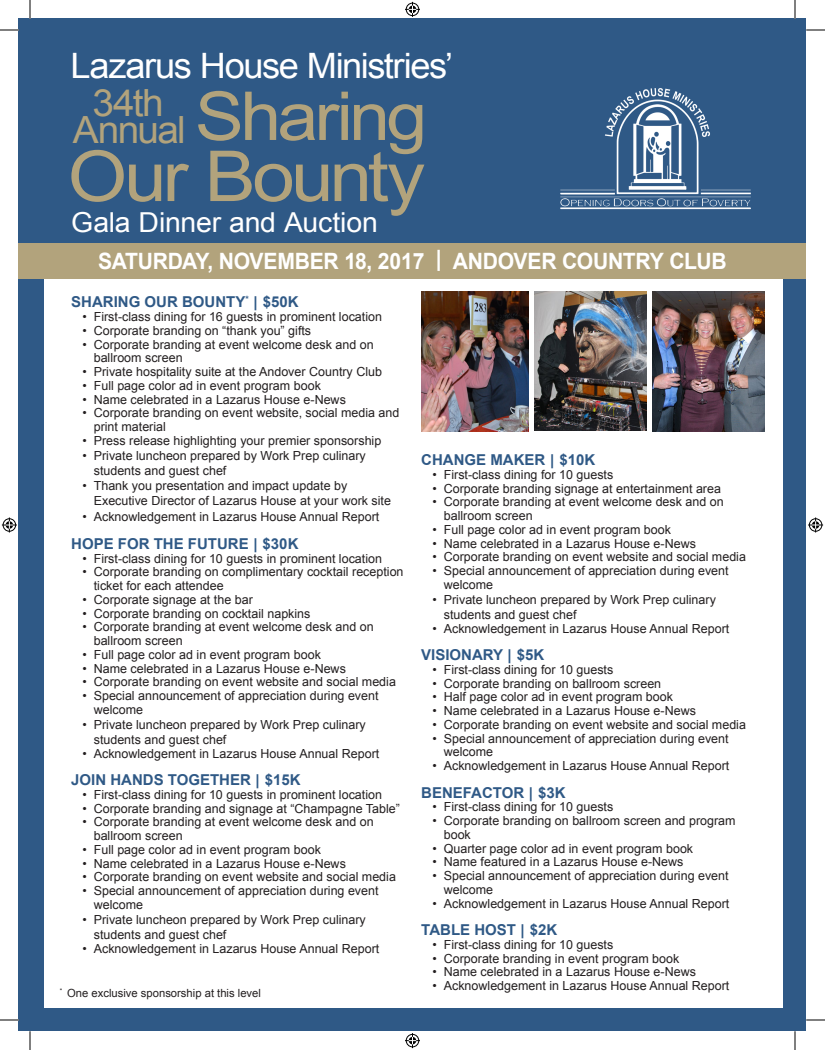
<style>
.page{position:relative;width:825px;height:1050px;background:#fff}
.page>*{position:absolute;margin:0;border:0;box-sizing:border-box;transform-origin:0 0}
.t1{font:70.25px "Arial";letter-spacing:-.05em;color:#b2a37c;scale:1.09 1}
.t2{font:67.5px "Arial";letter-spacing:-.05em;color:#b2a37c;scale:1.09 1}
.t3{font:37.5px "Arial";letter-spacing:-.045em;color:#b2a37c}
.t4{font:35px "Arial";letter-spacing:-.04em;color:#fff}
.t5{font:27.5px "Arial";letter-spacing:-.01em;color:#fff;scale:1.04 1}
.t6{font:700 22.5px "Arial";letter-spacing:-.015em;color:#fff;scale:.94 1}
.t7{font:700 15px "Arial";color:#2f5986}
.t8{font:12.5px/13.8px "Arial";color:#231f20}
.t9{font:11.25px "Arial";color:#231f20}
</style>
<div class="page">
<div style="left:19px;top:19px;width:787px;height:1012px;background:#2f5986"></div>
<div style="left:44px;top:243px;width:739px;height:764px;background:#fff"></div>
<img style="left:421px;top:291px;width:107px;height:140px">
<div style="left:19px;top:243px;width:787px;height:35px;background:#b2a37c"></div>
<img style="left:535px;top:291px;width:112px;height:140px">
<img style="left:653px;top:291px;width:112px;height:140px">
<img style="left:560px;top:88px;width:191px;height:122px">
<svg style="left:0;top:29px;width:19px;height:2px"></svg>
<svg style="left:806px;top:29px;width:19px;height:2px"></svg>
<svg style="left:0;top:1019px;width:19px;height:2px"></svg>
<svg style="left:806px;top:1019px;width:19px;height:2px"></svg>
<svg style="left:29px;top:0;width:2px;height:19px"></svg>
<svg style="left:29px;top:1031px;width:2px;height:19px"></svg>
<svg style="left:794px;top:0;width:2px;height:19px"></svg>
<svg style="left:794px;top:1031px;width:2px;height:19px"></svg>
<svg style="left:405px;top:2px;width:15px;height:15px"></svg>
<svg style="left:405px;top:1033px;width:15px;height:15px"></svg>
<svg style="left:2px;top:518px;width:15px;height:14px"></svg>
<svg style="left:808px;top:518px;width:15px;height:14px"></svg>
<h3 class="t4" style="left:70px;top:43px;width:384px">Lazarus House Ministries’</h3>
<h2 class="t2" style="left:195px;top:72px;width:215px">Sharing</h2>
<h3 class="t3" style="left:92px;top:78px;width:73px">34th</h3>
<h3 class="t3" style="left:73px;top:105px;width:114px">Annual</h3>
<h1 class="t1" style="left:68px;top:130px;width:329px">Our Bounty</h1>
<h3 class="t5" style="left:71px;top:205px;width:296px">Gala Dinner and Auction</h3>
<h3 class="t6" style="left:98px;top:246px;width:670px">SATURDAY, NOVEMBER 18, 2017 | ANDOVER COUNTRY CLUB</h3>
<p class="t7" style="left:71px;top:292px;width:229px">SHARING OUR BOUNTY<sup>*</sup> | $50K</p>
<p class="t8" style="left:82px;top:310px;width:301px">• First-class dining for 16 guests in prominent location</p>
<p class="t8" style="left:82px;top:324px;width:230px">• Corporate branding on “thank you” gifts</p>
<p class="t8" style="left:94px;top:337px;width:281px;text-indent:-11px">• Corporate branding at event welcome desk and on ballroom screen</p>
<p class="t8" style="left:82px;top:365px;width:301px">• Private hospitality suite at the Andover Country Club</p>
<p class="t8" style="left:82px;top:379px;width:240px">• Full page color ad in event program book</p>
<p class="t8" style="left:82px;top:392px;width:265px">• Name celebrated in a Lazarus House e-News</p>
<p class="t8" style="left:94px;top:406px;width:307px;text-indent:-11px">• Corporate branding on event website, social media and print material</p>
<p class="t8" style="left:82px;top:434px;width:300px">• Press release highlighting your premier sponsorship</p>
<p class="t8" style="left:94px;top:448px;width:274px;line-height:15px;text-indent:-11px">• Private luncheon prepared by Work Prep culinary students and guest chef</p>
<p class="t8" style="left:94px;top:478px;width:299px;line-height:15px;text-indent:-11px">• Thank you presentation and impact update by<br>Executive Director of Lazarus House at your work site</p>
<p class="t8" style="left:82px;top:510px;width:298px">• Acknowledgement in Lazarus House Annual Report</p>
<p class="t7" style="left:71px;top:534px;width:229px">HOPE FOR THE FUTURE | $30K</p>
<p class="t8" style="left:82px;top:551px;width:301px">• First-class dining for 10 guests in prominent location</p>
<p class="t8" style="left:94px;top:565px;width:311px;text-indent:-11px">• Corporate branding on complimentary cocktail reception ticket for each attendee</p>
<p class="t8" style="left:82px;top:593px;width:172px">• Corporate signage at the bar</p>
<p class="t8" style="left:82px;top:606px;width:230px">• Corporate branding on cocktail napkins</p>
<p class="t8" style="left:94px;top:620px;width:281px;text-indent:-11px">• Corporate branding at event welcome desk and on ballroom screen</p>
<p class="t8" style="left:82px;top:648px;width:240px">• Full page color ad in event program book</p>
<p class="t8" style="left:82px;top:661px;width:265px">• Name celebrated in a Lazarus House e-News</p>
<p class="t8" style="left:82px;top:675px;width:315px">• Corporate branding on event website and social media</p>
<p class="t8" style="left:94px;top:689px;width:286px;text-indent:-11px">• Special announcement of appreciation during event welcome</p>
<p class="t8" style="left:94px;top:717px;width:274px;line-height:15px;text-indent:-11px">• Private luncheon prepared by Work Prep culinary students and guest chef</p>
<p class="t8" style="left:82px;top:746px;width:298px">• Acknowledgement in Lazarus House Annual Report</p>
<p class="t7" style="left:71px;top:770px;width:231px">JOIN HANDS TOGETHER | $15K</p>
<p class="t8" style="left:82px;top:788px;width:301px">• First-class dining for 10 guests in prominent location</p>
<p class="t8" style="left:82px;top:801px;width:319px">• Corporate branding and signage at “Champagne Table”</p>
<p class="t8" style="left:94px;top:815px;width:281px;text-indent:-11px">• Corporate branding at event welcome desk and on ballroom screen</p>
<p class="t8" style="left:82px;top:843px;width:240px">• Full page color ad in event program book</p>
<p class="t8" style="left:82px;top:856px;width:265px">• Name celebrated in a Lazarus House e-News</p>
<p class="t8" style="left:82px;top:870px;width:315px">• Corporate branding on event website and social media</p>
<p class="t8" style="left:94px;top:884px;width:286px;text-indent:-11px">• Special announcement of appreciation during event welcome</p>
<p class="t8" style="left:94px;top:912px;width:274px;line-height:15px;text-indent:-11px">• Private luncheon prepared by Work Prep culinary students and guest chef</p>
<p class="t8" style="left:82px;top:941px;width:298px">• Acknowledgement in Lazarus House Annual Report</p>
<p class="t9" style="left:60px;top:986px;width:203px"><sup>*</sup> One exclusive sponsorship at this level</p>
<p class="t7" style="left:421px;top:450px;width:175px">CHANGE MAKER | $10K</p>
<p class="t8" style="left:433px;top:468px;width:182px">• First-class dining for 10 guests</p>
<p class="t8" style="left:433px;top:481px;width:290px">• Corporate branding signage at entertainment area</p>
<p class="t8" style="left:444px;top:495px;width:281px;text-indent:-11px">• Corporate branding at event welcome desk and on ballroom screen</p>
<p class="t8" style="left:433px;top:523px;width:240px">• Full page color ad in event program book</p>
<p class="t8" style="left:433px;top:536px;width:265px">• Name celebrated in a Lazarus House e-News</p>
<p class="t8" style="left:433px;top:550px;width:315px">• Corporate branding on event website and social media</p>
<p class="t8" style="left:444px;top:564px;width:286px;text-indent:-11px">• Special announcement of appreciation during event welcome</p>
<p class="t8" style="left:444px;top:592px;width:274px;line-height:15px;text-indent:-11px">• Private luncheon prepared by Work Prep culinary students and guest chef</p>
<p class="t8" style="left:433px;top:621px;width:298px">• Acknowledgement in Lazarus House Annual Report</p>
<p class="t7" style="left:421px;top:645px;width:125px">VISIONARY | $5K</p>
<p class="t8" style="left:433px;top:663px;width:182px">• First-class dining for 10 guests</p>
<p class="t8" style="left:433px;top:676px;width:230px">• Corporate branding on ballroom screen</p>
<p class="t8" style="left:433px;top:690px;width:242px">• Half page color ad in event program book</p>
<p class="t8" style="left:433px;top:704px;width:265px">• Name celebrated in a Lazarus House e-News</p>
<p class="t8" style="left:433px;top:718px;width:315px">• Corporate branding on event website and social media</p>
<p class="t8" style="left:444px;top:731px;width:286px;text-indent:-11px">• Special announcement of appreciation during event welcome</p>
<p class="t8" style="left:433px;top:759px;width:298px">• Acknowledgement in Lazarus House Annual Report</p>
<p class="t7" style="left:421px;top:782px;width:146px">BENEFACTOR | $3K</p>
<p class="t8" style="left:433px;top:800px;width:182px">• First-class dining for 10 guests</p>
<p class="t8" style="left:444px;top:814px;width:293px;text-indent:-11px">• Corporate branding on ballroom screen and program book</p>
<p class="t8" style="left:433px;top:841px;width:262px">• Quarter page color ad in event program book</p>
<p class="t8" style="left:433px;top:855px;width:252px">• Name featured in a Lazarus House e-News</p>
<p class="t8" style="left:444px;top:869px;width:286px;text-indent:-11px">• Special announcement of appreciation during event welcome</p>
<p class="t8" style="left:433px;top:896px;width:298px">• Acknowledgement in Lazarus House Annual Report</p>
<p class="t7" style="left:421px;top:920px;width:138px">TABLE HOST | $2K</p>
<p class="t8" style="left:433px;top:938px;width:182px">• First-class dining for 10 guests</p>
<p class="t8" style="left:433px;top:951px;width:248px">• Corporate branding in event program book</p>
<p class="t8" style="left:433px;top:965px;width:265px">• Name celebrated in a Lazarus House e-News</p>
<p class="t8" style="left:433px;top:979px;width:298px">• Acknowledgement in Lazarus House Annual Report</p>
</div>
